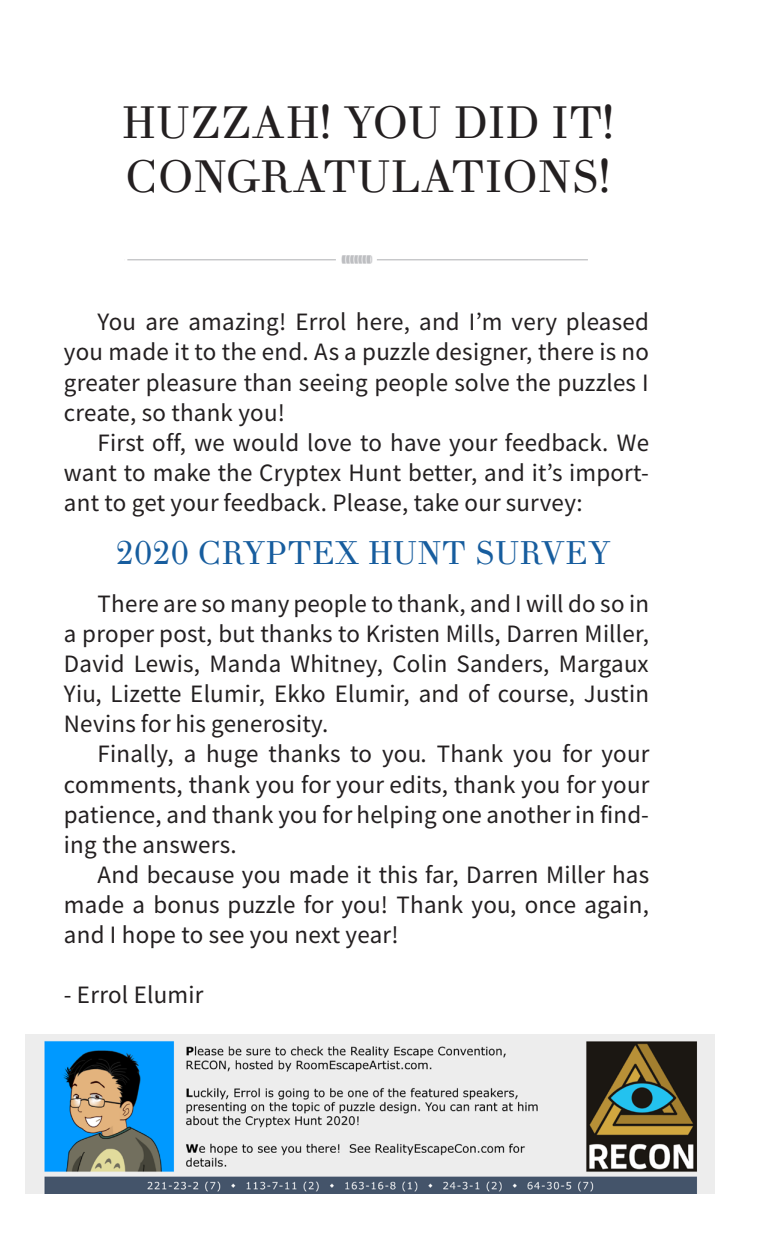
<style>
.page{position:relative;width:765px;height:1237px;background:#fff}
.page>*{position:absolute;margin:0;border:0;box-sizing:border-box;transform-origin:0 0}
.t1{font:45px "Theano Didot";color:#231f20}
.t2{font:32.5px "Theano Didot";color:#175d9e}
.t3{font:25px/30px "Source Sans Variable";letter-spacing:.03em;color:#231f20;text-align:justify}
</style>
<div class="page">
<hr style="left:125px;top:259px;width:211px;height:1px;background:#bebfc2">
<hr style="left:377px;top:259px;width:211px;height:1px;background:#bebfc2">
<hr style="left:125px;top:212px;width:2px;height:100px;background:#fff">
<img style="left:25px;top:1035px;width:690px;height:158px">
<p class="t1" style="left:121px;top:95px;width:494px">HUZZAH! YOU DID IT!</p>
<p class="t1" style="left:125px;top:149px;width:487px">CONGRATULATIONS!</p>
<p class="t3" style="left:64px;top:307px;width:586px;text-indent:34px">You are amazing! Errol here, and I’m very pleased you made it to the end. As a puzzle designer, there is no greater pleasure than seeing people solve the puzzles I create, so thank you!</p>
<p class="t3" style="left:64px;top:427px;width:586px;text-indent:34px">First off, we would love to have your feedback. We want to make the Cryptex Hunt better, and it’s import&shy;ant to get your feedback. Please, take our survey:</p>
<p class="t2" style="left:116px;top:533px;width:496px">2020 CRYPTEX HUNT SURVEY</p>
<p class="t3" style="left:64px;top:589px;width:586px;text-indent:34px">There are so many people to thank, and I will do so in a proper post, but thanks to Kristen Mills, Darren Miller, David Lewis, Manda Whitney, Colin Sanders, Margaux Yiu, Lizette Elumir, Ekko Elumir, and of course, Justin Nevins for his generosity.</p>
<p class="t3" style="left:64px;top:739px;width:586px;text-indent:34px">Finally, a huge thanks to you. Thank you for your comments, thank you for your edits, thank you for your patience, and thank you for helping one another in find&shy;ing the answers.</p>
<p class="t3" style="left:64px;top:859px;width:586px;text-indent:34px">And because you made it this far, Darren Miller has made a bonus puzzle for you! Thank you, once again, and I hope to see you next year!</p>
<p class="t3" style="left:64px;top:979px;width:140px">- Errol Elumir</p>
</div>
